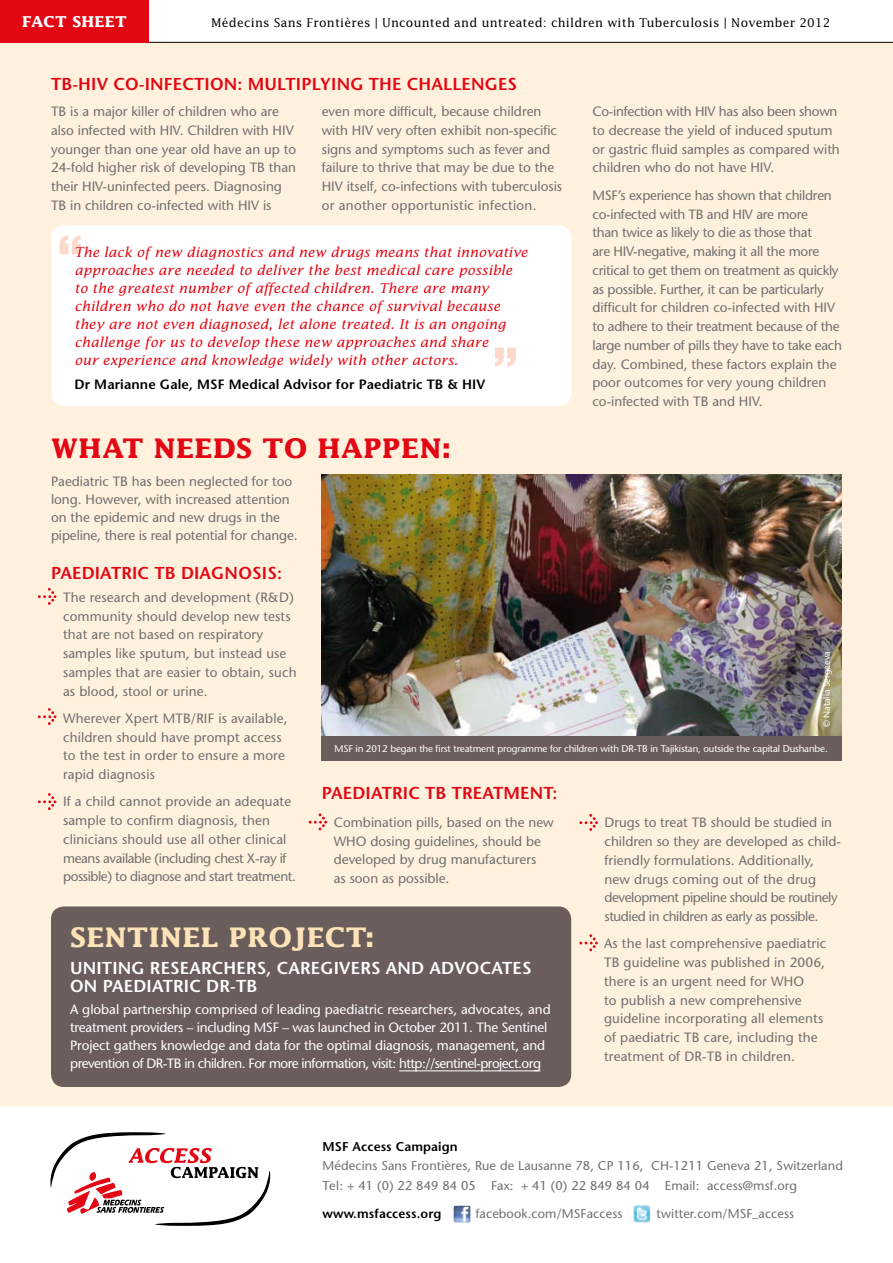
<style>
.page{position:relative;width:893px;height:1263px;background:#fff}
.page>*{position:absolute;margin:0;border:0;box-sizing:border-box;transform-origin:0 0}
.t1{font:700 27px "Lucida";color:#e30613}
.t2{font:700 27px "Lucida";color:#fee3b8}
.t3{font:600 17.25px "Stone Sans";letter-spacing:.01em;color:#e30613}
.t4{font:600 17.25px "Stone Sans";letter-spacing:.01em;color:#fff}
.t5{font:700 15px "Lucida";color:#fff}
.t6{font:13.5px/18.8px "Stone Sans";color:#706f6f}
.t7{font:13.5px/18.8px "Stone Sans";letter-spacing:-.02em;color:#706f6f}
.t8{font:italic 13.5px/18px "Lucida";letter-spacing:.01em;color:#e30613}
.t9{font:13.5px/18px "Stone Sans";letter-spacing:-.015em;color:#fff}
.t10{font:600 13.5px "Stone Sans";letter-spacing:.01em;color:#000}
.t11{font:12.75px/19.5px "Stone Sans";letter-spacing:.01em;color:#706f6f}
.t12{font:600 12.75px "Stone Sans";letter-spacing:.01em;color:#000}
.t13{font:12px "Lucida";letter-spacing:.02em;color:#000}
.t14{font:9.75px "Stone Sans";letter-spacing:-.015em;color:#fff}
.t15{font:9px "Stone Sans";color:#fff}
</style>
<div class="page">
<div style="left:0;top:43px;width:893px;height:1063px;background:#fff1dd"></div>
<img style="left:322px;top:474px;width:520px;height:262px">
<svg style="left:50px;top:1132px;width:220px;height:94px"></svg>
<img style="left:453px;top:1205px;width:17px;height:17px">
<img style="left:634px;top:1205px;width:17px;height:17px">
<div style="left:51px;top:906px;width:520px;height:181px;background:#6a5d5b;border-radius:13px"></div>
<hr style="left:399px;top:1070px;width:141px;height:1px;background:#fff">
<svg style="left:309px;top:813px;width:18px;height:17px"></svg>
<svg style="left:579px;top:814px;width:19px;height:17px"></svg>
<svg style="left:579px;top:934px;width:19px;height:17px"></svg>
<svg style="left:38px;top:708px;width:18px;height:17px"></svg>
<svg style="left:38px;top:793px;width:18px;height:17px"></svg>
<svg style="left:38px;top:588px;width:18px;height:17px"></svg>
<div style="left:51px;top:225px;width:520px;height:181px;background:#fff;border-radius:13px"></div>
<svg style="left:60px;top:235px;width:21px;height:19px"></svg>
<svg style="left:495px;top:348px;width:21px;height:19px"></svg>
<div style="left:322px;top:736px;width:520px;height:24px;background:#6a5d5b"></div>
<hr style="left:0;top:42px;width:893px;height:1px;background:#000">
<div style="left:0;top:0;width:149px;height:43px;background:#e30613"></div>
<p class="t5" style="left:22px;top:13px;width:22px">FACT</p>
<p class="t5" style="left:72px;top:13px;width:12px">SHEET</p>
<p class="t13" style="left:211px;top:15px;width:621px">Médecins Sans Frontières | Uncounted and untreated: children with Tuberculosis | November 2012</p>
<p class="t3" style="left:51px;top:74px;width:38px">TB-HIV</p>
<p class="t3" style="left:113px;top:74px;width:403px">CO-INFECTION: M ULTIPLYING THE CHALLENGES</p>
<p class="t6" style="left:51px;top:102px;width:247px">TB is a major killer of children who are also infected with HIV. Children with HIV younger than one year old have an up to 24-fold higher risk of developing TB than their HIV-uninfected peers. Diagnosing TB in children co-infected with HIV is</p>
<p class="t6" style="left:322px;top:102px;width:242px">even more difficult, because children with HIV very often exhibit non-specific signs and symptoms such as fever and failure to thrive that may be due to the HIV itself, co-infections with tuberculosis or another opportunistic infection.</p>
<p class="t8" style="left:74px;top:243px;width:455px">The lack of new diagnostics and new drugs means that innovative approaches are needed to deliver the best medical care possible to the greatest number of affected children. There are many children who do not have even the chance of survival because they are not even diagnosed, let alone treated. It is an ongoing challenge for us to develop these new approaches and share<br>our experience and knowledge widely with other actors.</p>
<p class="t10" style="left:74px;top:376px;width:397px">DR MARIANNE GALE, MSF MEDICAL ADVISOR FOR PAEDIATRIC TB &amp; HIV</p>
<h1 class="t1" style="left:51px;top:432px;width:24px">WHAT</h1>
<h1 class="t1" style="left:154px;top:432px;width:21px">NEEDS</h1>
<h1 class="t1" style="left:262px;top:432px;width:77px">TO HAPPEN</h1>
<h1 class="t1" style="left:442px;top:432px;width:11px">:</h1>
<p class="t6" style="left:592px;top:102px;width:249px">Co-infection with HIV has also been shown to decrease the yield of induced sputum or gastric fluid samples as compared with children who do not have HIV.</p>
<p class="t7" style="left:592px;top:186px;width:251px">MSF’s experience has shown that children co-infected with TB and HIV are more<br>than twice as likely to die as those that<br>are HIV-negative, making it all the more critical to get them on treatment as quickly as possible. Further, it can be particularly difficult for children co-infected with HIV to adhere to their treatment because of the large number of pills they have to take each day. Combined, these factors explain the poor outcomes for very young children co-infected with TB and HIV.</p>
<p class="t6" style="left:51px;top:472px;width:248px;line-height:18px">Paediatric TB has been neglected for too long. However, with increased attention on the epidemic and new drugs in the pipeline, there is real potential for change.</p>
<p class="t3" style="left:51px;top:562px;width:233px">PAEDIATRIC TB DIAGNOSIS:</p>
<p class="t6" style="left:63px;top:588px;width:235px">The research and development (R&amp;D) community should develop new tests that are not based on respiratory samples like sputum, but instead use samples that are easier to obtain, such as blood, stool or urine.</p>
<p class="t6" style="left:63px;top:709px;width:226px">Wherever Xpert MTB/RIF is available, children should have prompt access to the test in order to ensure a more rapid diagnosis</p>
<p class="t6" style="left:63px;top:792px;width:234px">If a child cannot provide an adequate sample to confirm diagnosis, then clinicians should use all other clinical means available (including chest X-ray if possible) to diagnose and start treatment.</p>
<p class="t15" style="left:821px;top:727px;width:77px;rotate:-90deg">© Natalia Sergeeva</p>
<p class="t14" style="left:334px;top:743px;width:495px">MSF in 2012 began the first treatment programme for children with DR-TB in Tajikistan, outside the capital Dushanbe.</p>
<p class="t3" style="left:322px;top:782px;width:174px">PAEDIATRIC TB TREATM</p>
<p class="t3" style="left:520px;top:782px;width:39px">ENT:</p>
<p class="t6" style="left:334px;top:813px;width:221px">Combination pills, based on the new<br>WHO dosing guidelines, should be developed by drug manufacturers<br>as soon as possible.</p>
<p class="t6" style="left:604px;top:813px;width:238px">Drugs to treat TB should be studied in children so they are developed as child&shy;friendly formulations. Additionally, new drugs coming out of the drug development pipeline should be routinely studied in children as early as possible.</p>
<p class="t6" style="left:604px;top:934px;width:224px">As the last comprehensive paediatric TB guideline was published in 2006, there is an urgent need for WHO<br>to publish a new comprehensive guideline incorporating all elements of paediatric TB care, including the treatment of DR-TB in children.</p>
<h1 class="t2" style="left:70px;top:921px;width:20px">SENTINEL</h1>
<h1 class="t2" style="left:229px;top:921px;width:22px">PRO</h1>
<h1 class="t2" style="left:292px;top:921px;width:35px">JECT</h1>
<h1 class="t2" style="left:365px;top:921px;width:11px">:</h1>
<p class="t4" style="left:70px;top:957px;width:422px">UNITING RESEARCHERS, CAREGIVERS AND ADVOCAT</p>
<p class="t4" style="left:513px;top:957px;width:18px">ES</p>
<p class="t4" style="left:70px;top:975px;width:189px">ON PAEDIATRIC DR-TB</p>
<p class="t9" style="left:70px;top:1000px;width:482px">A global partnership comprised of leading paediatric researchers, advocates, and treatment providers – including MSF – was launched in October 2011. The Sentinel Project gathers knowledge and data for the optimal diagnosis, management, and prevention of DR-TB in children. For more information, visit: http://sentinel-project.org</p>
<p class="t12" style="left:323px;top:1138px;width:137px">MSF ACCESS CAMPAIGN</p>
<p class="t11" style="left:323px;top:1156px;width:522px">Médecins Sans Frontières, Rue de Lausanne 78, CP 116, CH-1211 Geneva 21, Switzerland<br>Tel: + 41 (0) 22 849 84 05 Fax: + 41 (0) 22 849 84 04 Email: access@msf.org</p>
<p class="t12" style="left:323px;top:1205px;width:120px">WWW.MSFACCESS.ORG</p>
<p class="t11" style="left:476px;top:1203px;width:148px">facebook.com/MSFaccess</p>
<p class="t11" style="left:657px;top:1203px;width:139px">twitter.com/MSF_access</p>
</div>
